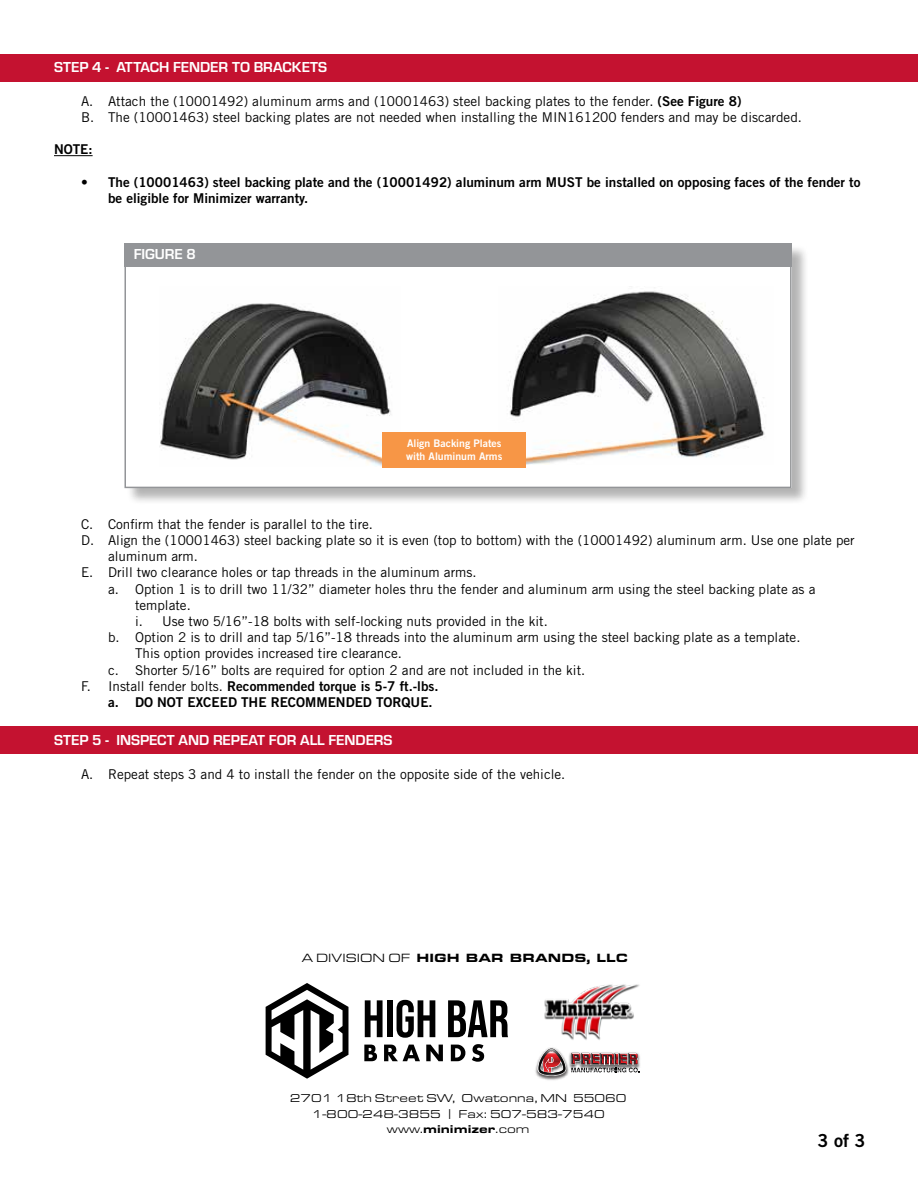
<style>
.page{position:relative;width:918px;height:1188px;background:#fff}
.page>*{position:absolute;margin:0;border:0;box-sizing:border-box;transform-origin:0 0}
.t1{font:18px "Trade Gothic LT Std Bd 2";color:#000}
.t2{font:700 15px "Eurostile";color:#fff}
.t3{font:13.5px/16.2px "Trade Gothic LT Std";color:#000}
.t4{font:13.5px/16.2px "Trade Gothic LT Std Bd 2";color:#000}
.t5{font:900 12.45px "Eurostile Ext";color:#000}
.t6{font:11.7px/15.8px "Eurostile Ext";color:#000;text-align:center}
.t7{font:10.5px/12.6px "Trade Gothic LT Std Bd 2";color:#fff}
.s1{font-family:"Trade Gothic LT Std Bd 2"}
.s2{font-family:"Trade Gothic LT Std"}
.s3{font-weight:400}
.s4{font-weight:900}
</style>
<div class="page">
<div style="left:126px;top:245px;width:683px;height:260px;background:#000;opacity:.3"></div>
<div style="left:124px;top:243px;width:668px;height:245px;background:#fff"></div>
<div style="left:124px;top:243px;width:668px;height:24px;background:#939598"></div>
<div style="left:124px;top:243px;width:668px;height:245px;border:2px solid #939598"></div>
<div style="left:0;top:54px;width:918px;height:28px;background:#c41230"></div>
<div style="left:0;top:727px;width:918px;height:27px;background:#c41230"></div>
<hr style="left:54px;top:155px;width:39px;height:1px;background:#000">
<img style="left:160px;top:303px;width:231px;height:163px">
<img style="left:509px;top:291px;width:256px;height:173px">
<div style="left:382px;top:432px;width:144px;height:36px;background:#f79646"></div>
<img style="left:535px;top:1047px;width:31px;height:33px">
<img style="left:639px;top:1055px;width:1px;height:13px">
<svg style="left:537px;top:1048px;width:102px;height:28px"></svg>
<img style="left:544px;top:984px;width:96px;height:56px">
<svg style="left:365px;top:1000px;width:18px;height:37px"></svg>
<div style="left:387px;top:1000px;width:6px;height:37px;background:#000"></div>
<svg style="left:397px;top:1000px;width:38px;height:38px"></svg>
<svg style="left:448px;top:1000px;width:60px;height:37px"></svg>
<svg style="left:364px;top:1045px;width:13px;height:16px"></svg>
<svg style="left:384px;top:1045px;width:36px;height:16px"></svg>
<svg style="left:426px;top:1045px;width:17px;height:16px"></svg>
<svg style="left:451px;top:1045px;width:14px;height:16px"></svg>
<svg style="left:472px;top:1044px;width:12px;height:18px"></svg>
<svg style="left:266px;top:983px;width:82px;height:96px"></svg>
<p class="t2" style="left:54px;top:56px;width:275px">STEP 4 - ATTACH FENDER TO BRACKETS</p>
<p class="t3" style="left:81px;top:93px;width:723px">A. Attach the (10001492) aluminum arms and (10001463) steel backing plates to the fender. <span class="s1">(See Figure 8)<br></span>B. The (10001463) steel backing plates are not needed when installing the MIN161200 fenders and may be discarded.</p>
<p class="t4" style="left:54px;top:141px;width:40px">NOTE:</p>
<p class="t4" style="left:108px;top:174px;width:754px;text-indent:-27px">• The (10001463) steel backing plate and the (10001492) aluminum arm MUST be installed on opposing faces of the fender to be eligible for Minimizer warranty.</p>
<p class="t2" style="left:134px;top:243px;width:64px">FIGURE 8</p>
<p class="t7" style="left:406px;top:437px;width:98px">Align Backing Plates with Aluminum Arms</p>
<p class="t3" style="left:81px;top:516px;width:294px">C. Confirm that the fender is parallel to the tire.</p>
<p class="t3" style="left:81px;top:532px;width:775px">D. Align the (10001463) steel backing plate so it is even (top to bottom) with the (10001492) aluminum arm. Use one plate per</p>
<p class="t3" style="left:108px;top:548px;width:91px">aluminum arm.</p>
<p class="t3" style="left:81px;top:564px;width:397px">E. Drill two clearance holes or tap threads in the aluminum arms.</p>
<p class="t3" style="left:108px;top:581px;width:709px">a. Option 1 is to drill two 11/32” diameter holes thru the fender and aluminum arm using the steel backing plate as a</p>
<p class="t3" style="left:135px;top:597px;width:57px">template.</p>
<p class="t3" style="left:135px;top:613px;width:414px">i. Use two 5/16”-18 bolts with self-locking nuts provided in the kit.</p>
<p class="t3" style="left:108px;top:629px;width:694px">b. Option 2 is to drill and tap 5/16”-18 threads into the aluminum arm using the steel backing plate as a template.</p>
<p class="t3" style="left:135px;top:645px;width:268px">This option provides increased tire clearance.</p>
<p class="t3" style="left:108px;top:662px;width:479px">c. Shorter 5/16” bolts are required for option 2 and are not included in the kit.</p>
<p class="t4" style="left:108px;top:678px;width:332px;text-indent:-27px"><span class="s2">F. Install fender bolts.</span> Recommended torque is 5-7 ft.-lbs. a. DO NOT EXCEED THE RECOMMENDED TORQUE.</p>
<p class="t2" style="left:54px;top:729px;width:340px">STEP 5 - INSPECT AND REPEAT FOR ALL FENDERS</p>
<p class="t3" style="left:81px;top:766px;width:486px">A. Repeat steps 3 and 4 to install the fender on the opposite side of the vehicle.</p>
<p class="t5" style="left:302px;top:949px;width:328px"><span class="s3">A DIVISION OF</span> HIGH BAR BRANDS, LLC</p>
<p class="t6" style="left:290px;top:1090px;width:338px">2701 18th Street SW, Owatonna, MN 55060<br>1-800-248-3855 | Fax: 507-583-7540 www.<span class="s4">minimizer</span>.com</p>
<h1 class="t1" style="left:818px;top:1129px;width:49px">3 of 3</h1>
</div>
